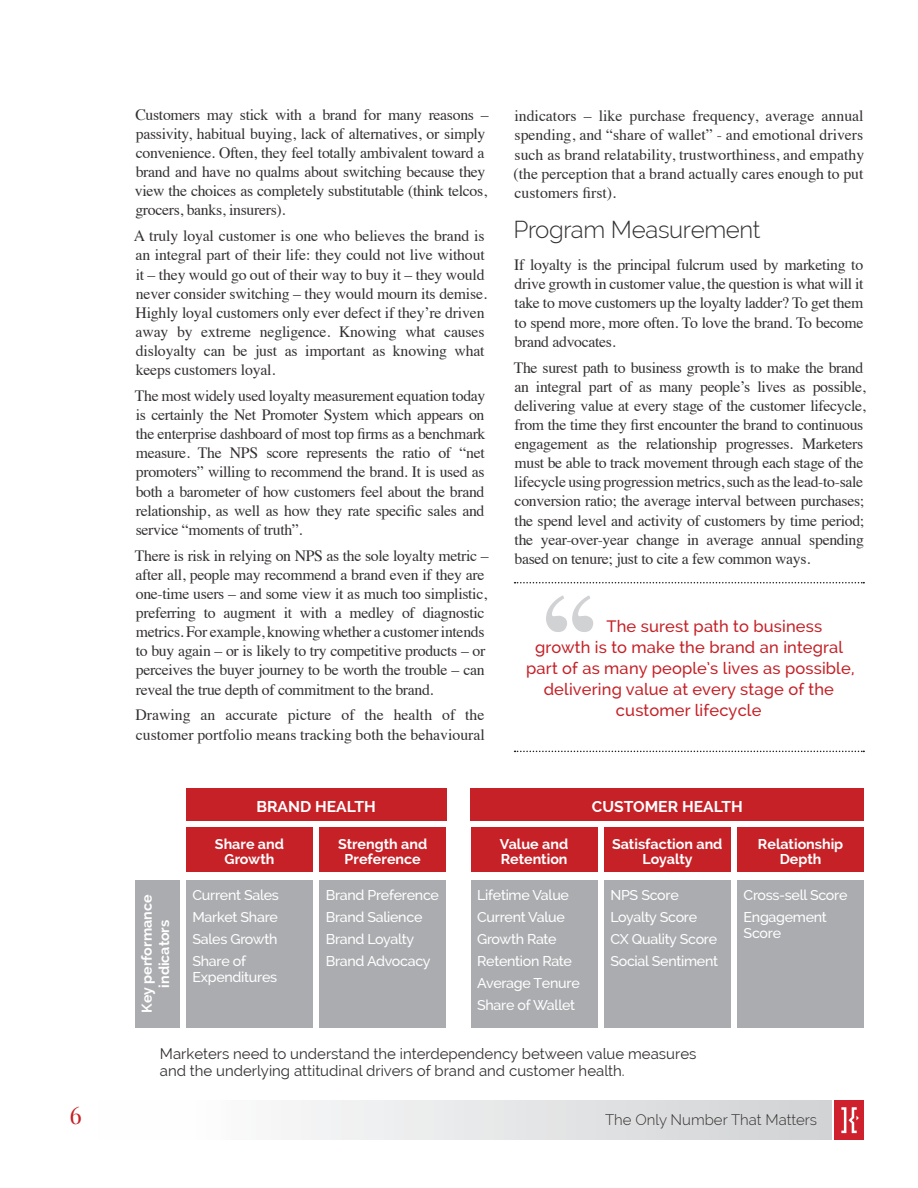
<style>
.page{position:relative;width:918px;height:1188px;background:#fff}
.page>*{position:absolute;margin:0;border:0;box-sizing:border-box;transform-origin:0 0}
.t1{font:300 24px "Raleway";letter-spacing:-.015em;color:#333031}
.t2{font:24px "Playfair Display";color:#c52127}
.t3{font:500 16.5px "Raleway";letter-spacing:.01em;color:#c52127}
.t4{font:15.75px/19px "Times";letter-spacing:-.02em;color:#333031}
.t5{font:15.75px/19px "Times";color:#333031}
.t6{font:700 15.6px "Raleway";color:#fff}
.t7{font:15px/16.5px "Raleway";color:#333031}
.t8{font:300 15px "Raleway";color:#333031}
.t9{font:500 14.25px/22px "Raleway";letter-spacing:-.02em;color:#fff}
.t10{font:700 14.25px/15.6px "Raleway";color:#fff;text-align:center}
</style>
<div class="page">
<div style="left:98px;top:1100px;width:734px;height:40px;background:linear-gradient(to right,#fff,#d1d2d4)"></div>
<div style="left:835px;top:1100px;width:29px;height:40px;background:#cf202d"></div>
<svg style="left:841px;top:1107px;width:18px;height:26px"></svg>
<svg style="left:515px;top:582px;width:349px;height:1px"></svg>
<svg style="left:515px;top:751px;width:349px;height:1px"></svg>
<svg style="left:546px;top:595px;width:47px;height:37px"></svg>
<div style="left:186px;top:880px;width:127px;height:147px;background:#aaacaf"></div>
<div style="left:186px;top:827px;width:127px;height:45px;background:#c52127"></div>
<div style="left:319px;top:880px;width:127px;height:147px;background:#aaacaf"></div>
<div style="left:319px;top:827px;width:127px;height:45px;background:#c52127"></div>
<div style="left:186px;top:789px;width:260px;height:32px;background:#c52127"></div>
<div style="left:471px;top:880px;width:127px;height:147px;background:#aaacaf"></div>
<div style="left:471px;top:827px;width:127px;height:45px;background:#c52127"></div>
<div style="left:604px;top:880px;width:127px;height:147px;background:#aaacaf"></div>
<div style="left:604px;top:827px;width:127px;height:45px;background:#c52127"></div>
<div style="left:737px;top:880px;width:127px;height:147px;background:#aaacaf"></div>
<div style="left:737px;top:827px;width:127px;height:45px;background:#c52127"></div>
<div style="left:471px;top:789px;width:393px;height:32px;background:#c52127"></div>
<div style="left:135px;top:880px;width:45px;height:147px;background:#aaacaf"></div>
<p class="t4" style="left:135px;top:104px;width:355px">Customers may stick with a brand for many reasons – passivity, habitual buying, lack of alternatives, or simply convenience. Often, they feel totally ambivalent toward a brand and have no qualms about switching because they view the choices as completely substitutable (think telcos, grocers, banks, insurers).</p>
<p class="t4" style="left:134px;top:225px;width:355px">A truly loyal customer is one who believes the brand is an integral part of their life: they could not live without it – they would go out of their way to buy it – they would never consider switching – they would mourn its demise.<br>Highly loyal customers only ever defect if they’re driven away by extreme negligence. Knowing what causes disloyalty can be just as important as knowing what keeps customers loyal.</p>
<p class="t4" style="left:135px;top:385px;width:352px;text-align:justify">The most widely used loyalty measurement equation today is certainly the Net Promoter System which appears on the enterprise dashboard of most top firms as a benchmark measure. The NPS score represents the ratio of “net promoters” willing to recommend the brand. It is used as both a barometer of how customers feel about the brand relationship, as well as how they rate specific sales and service “moments of truth”.</p>
<p class="t4" style="left:135px;top:545px;width:355px">There is risk in relying on NPS as the sole loyalty metric – after all, people may recommend a brand even if they are one-time users – and some view it as much too simplistic, preferring to augment it with a medley of diagnostic metrics. For example, knowing whether a customer intends to buy again – or is likely to try competitive products – or perceives the buyer journey to be worth the trouble – can reveal the true depth of commitment to the brand.</p>
<p class="t5" style="left:136px;top:704px;width:351px">Drawing an accurate picture of the health of the customer portfolio means tracking both the behavioural</p>
<p class="t4" style="left:514px;top:105px;width:352px;text-align:justify">indicators – like purchase frequency, average annual spending, and “share of wallet” - and emotional drivers such as brand relatability, trustworthiness, and empathy (the perception that a brand actually cares enough to put customers first).</p>
<h1 class="t1" style="left:514px;top:215px;width:249px">Program Measurement</h1>
<p class="t4" style="left:514px;top:254px;width:351px;text-align:justify">If loyalty is the principal fulcrum used by marketing to drive growth in customer value, the question is what will it take to move customers up the loyalty ladder? To get them to spend more, more often. To love the brand. To become brand advocates.</p>
<p class="t4" style="left:514px;top:356px;width:354px">The surest path to business growth is to make the brand an integral part of as many people’s lives as possible, delivering value at every stage of the customer lifecycle, from the time they first encounter the brand to continuous engagement as the relationship progresses. Marketers must be able to track movement through each stage of the lifecycle using progression metrics, such as the lead-to-sale conversion ratio; the average interval between purchases; the spend level and activity of customers by time period; the year-over-year change in average annual spending based on tenure; just to cite a few common ways.</p>
<p class="t3" style="left:606px;top:617px;width:217px">The surest path to business</p>
<p class="t3" style="left:535px;top:638px;width:309px">growth is to make the brand an integral</p>
<p class="t3" style="left:526px;top:659px;width:330px">part of as many people’s lives as possible,</p>
<p class="t3" style="left:544px;top:680px;width:292px">delivering value at every stage of the</p>
<p class="t3" style="left:616px;top:701px;width:147px">customer lifecycle</p>
<p class="t6" style="left:256px;top:798px;width:121px">BRAND HEALTH</p>
<p class="t6" style="left:592px;top:798px;width:152px">CUSTOMER HEALTH</p>
<p class="t10" style="left:215px;top:836px;width:71px">Share and<br>Growth</p>
<p class="t10" style="left:338px;top:836px;width:91px">Strength and<br>Preference</p>
<p class="t10" style="left:500px;top:836px;width:70px;text-align:left">Value and<br>Retention</p>
<p class="t10" style="left:612px;top:836px;width:112px">Satisfaction and<br>Loyalty</p>
<p class="t10" style="left:758px;top:836px;width:87px">Relationship<br>Depth</p>
<p class="t9" style="left:326px;top:884px;width:115px">Brand Preference<br>Brand Salience<br>Brand Loyalty<br>Brand Advocacy</p>
<p class="t9" style="left:477px;top:884px;width:104px">Lifetime Value<br>Current Value<br>Growth Rate<br>Retention Rate<br>Average Tenure<br>Share of Wallet</p>
<p class="t9" style="left:192px;top:884px;width:88px;text-align:justify">Current Sales Market Share Sales Growth Share of</p>
<p class="t9" style="left:192px;top:966px;width:86px">Expenditures</p>
<p class="t9" style="left:610px;top:884px;width:109px">NPS Score<br>Loyalty Score<br>CX Quality Score<br>Social Sentiment</p>
<p class="t10" style="left:138px;top:1013px;width:119px;line-height:17.1px;rotate:-90deg">Key performance indicators</p>
<p class="t7" style="left:160px;top:1046px;width:538px">Marketers need to understand the interdependency between value measures and the underlying attitudinal drivers of brand and customer health.</p>
<p class="t9" style="left:744px;top:884px;width:105px">Cross-sell Score<br>Engagement</p>
<p class="t9" style="left:744px;top:922px;width:39px">Score</p>
<h1 class="t2" style="left:69px;top:1100px;width:14px">6</h1>
<p class="t8" style="left:605px;top:1111px;width:214px">The Only Number That Matters</p>
</div>
